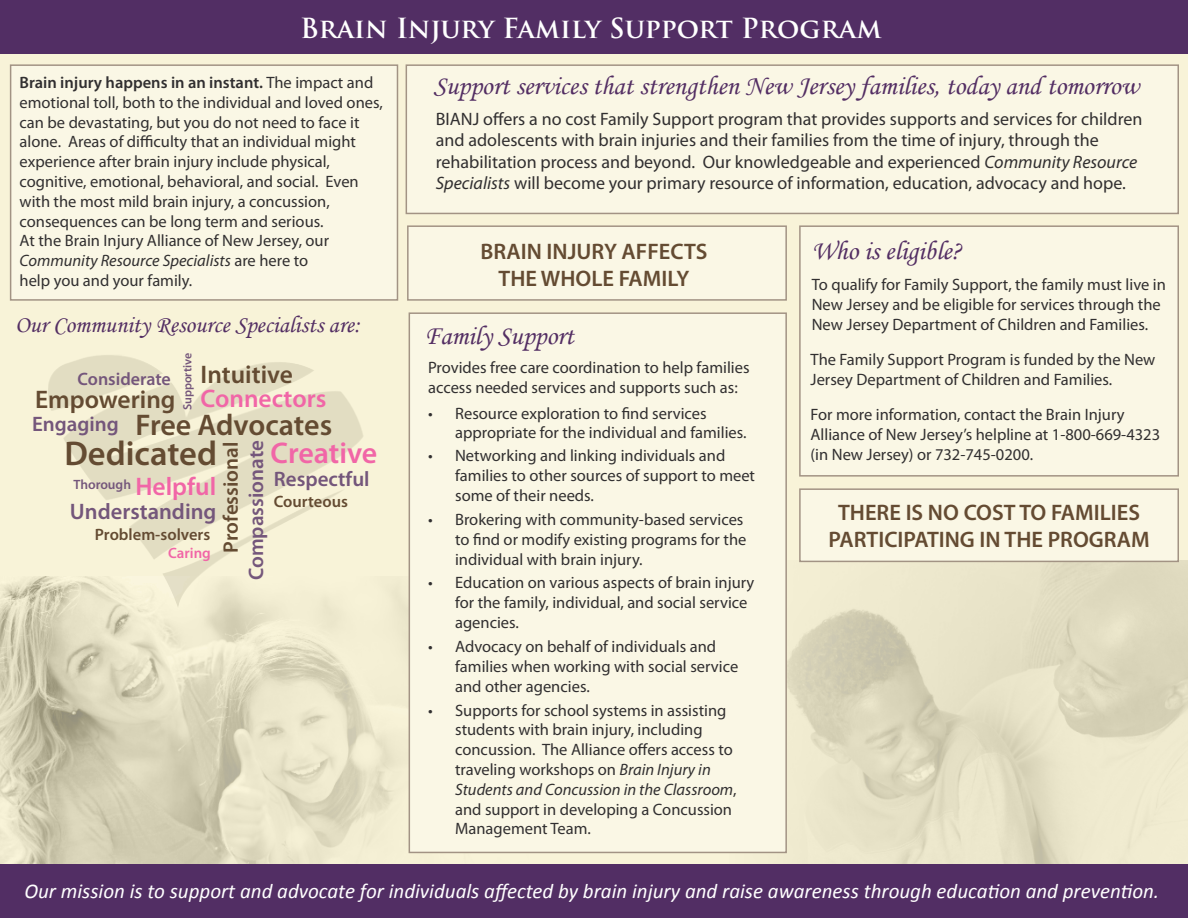
<style>
.page{position:relative;width:1188px;height:918px;background:#f8f3d8}
.page>*{position:absolute;margin:0;border:0;box-sizing:border-box;transform-origin:0 0}
.t1{font:600 34.5px "Myriad Pro";color:#644b32}
.t2{font:600 30px "Myriad Pro";letter-spacing:-.005em;color:#644b32}
.t3{font:600 30px "Myriad Pro";letter-spacing:-.005em;color:#f166a7}
.t4{font:27px "Monotype Corsiva";color:#532e63}
.t5{font:700 27px "Trajan Pro";color:#fff}
.t6{font:600 25.5px "Myriad Pro";color:#644b32}
.t7{font:600 25.5px "Myriad Pro";color:#f166a7}
.t8{font:24px "Monotype Corsiva";color:#532e63}
.t9{font:600 22.5px/27px "Myriad Pro";color:#644b32;text-align:center}
.t10{font:600 22.5px "Myriad Pro";color:#74567b}
.t11{font:italic 21px "Calibri";color:#fff}
.t12{font:600 21px "Myriad Pro";color:#74567b}
.t13{font:600 21px "Myriad Pro";color:#644b32}
.t14{font:18px/21.6px "Myriad Pro";color:#312f30}
.t15{font:600 18px "Myriad Pro";color:#74567b}
.t16{font:16.5px/19.8px "Myriad Pro";color:#312f30}
.t17{font:600 16.5px "Myriad Pro";color:#644b32}
.t18{font:600 15px "Myriad Pro";color:#f166a7}
.t19{font:600 13.5px "Myriad Pro";color:#74567b}
.t20{font:600 12px "Myriad Pro";color:#74567b}
.s1{font-weight:600}
.s2{font-style:italic}
</style>
<div class="page">
<div style="left:0;top:0;width:1188px;height:54px;background:#522e64"></div>
<img style="left:729px;top:561px;width:459px;height:303px">
<div style="left:406px;top:64px;width:773px;height:150px;background:#faf7e5;border:2px solid #a29384"></div>
<div style="left:799px;top:488px;width:380px;height:74px;background:#faf7e5;border:2px solid #a29384"></div>
<div style="left:10px;top:64px;width:388px;height:237px;background:#faf7e5;border:2px solid #a29384"></div>
<div style="left:799px;top:225px;width:380px;height:252px;background:#faf7e5;border:2px solid #a29384"></div>
<img style="left:0;top:577px;width:529px;height:287px">
<div style="left:0;top:864px;width:1188px;height:54px;background:#522e64"></div>
<img style="left:48px;top:355px;width:320px;height:255px">
<div style="left:409px;top:312px;width:378px;height:541px;background:#faf7e5;border:2px solid #a29384"></div>
<div style="left:407px;top:225px;width:380px;height:76px;background:#faf7e5;border:2px solid #a29384"></div>
<p class="t5" style="left:300px;top:11px;width:583px">Brain Injury Family Support Program</p>
<p class="t16" style="left:20px;top:72px;width:365px"><span class="s1">Brain injury happens in an instant.</span> The impact and emotional toll, both to the individual and loved ones, can be devastating, but you do not need to face it alone. Areas of difficulty that an individual might experience after brain injury include physical, cognitive, emotional, behavioral, and social. Even with the most mild brain injury, a concussion, consequences can be long term and serious.<br>At the Brain Injury Alliance of New Jersey, our <span class="s2">Community Resource Specialists</span> are here to<br>help you and your family.</p>
<p class="t4" style="left:433px;top:69px;width:707px">Support services that strengthen New Jersey families, today and tomorrow</p>
<p class="t14" style="left:436px;top:107px;width:708px">BIANJ offers a no cost Family Support program that provides supports and services for children and adolescents with brain injuries and their families from the time of injury, through the rehabilitation process and beyond. Our knowledgeable and experienced <span class="s2">Community Resource Specialists</span> will become your primary resource of information, education, advocacy and hope.</p>
<p class="t4" style="left:812px;top:234px;width:152px">Who is eligible?</p>
<p class="t16" style="left:812px;top:275px;width:356px">To qualify for Family Support, the family must live in<br>New Jersey and be eligible for services through the<br>New Jersey Department of Children and Families.</p>
<p class="t9" style="left:481px;top:237px;width:228px">BRAIN INJURY AFFECTS<br>THE WHOLE FAMILY</p>
<p class="t8" style="left:15px;top:310px;width:347px">Our Community Resource Specialists are:</p>
<p class="t4" style="left:424px;top:320px;width:151px">Family Support</p>
<p class="t20" style="left:180px;top:410px;width:59px;rotate:-90deg">Supportive</p>
<p class="t16" style="left:811px;top:350px;width:346px">The Family Support Program is funded by the New<br>Jersey Department of Children and Families.</p>
<p class="t16" style="left:428px;top:357px;width:323px">Provides free care coordination to help families access needed services and supports such as:</p>
<p class="t6" style="left:201px;top:359px;width:94px">Intuitive</p>
<p class="t15" style="left:78px;top:367px;width:95px">Considerate</p>
<p class="t7" style="left:201px;top:383px;width:127px">Connectors</p>
<p class="t6" style="left:35px;top:383px;width:142px">Empowering</p>
<p class="t16" style="left:455px;top:403px;width:293px;text-indent:-27px">• Resource exploration to find services appropriate for the individual and families.</p>
<p class="t16" style="left:455px;top:445px;width:301px;text-indent:-27px">• Networking and linking individuals and families to other sources of support to meet some of their needs.</p>
<p class="t16" style="left:455px;top:509px;width:293px;text-indent:-27px">• Brokering with community-based services to find or modify existing programs for the individual with brain injury.</p>
<p class="t16" style="left:455px;top:573px;width:301px;text-indent:-27px">• Education on various aspects of brain injury for the family, individual, and social service agencies.</p>
<p class="t16" style="left:455px;top:636px;width:285px;text-indent:-27px">• Advocacy on behalf of individuals and families when working with social service and other agencies.</p>
<p class="t16" style="left:455px;top:700px;width:283px;text-indent:-27px">• Supports for school systems in assisting students with brain injury, including concussion. The Alliance offers access to traveling workshops on <span class="s2">Brain Injury in Students and Concussion in the Classroom</span>, and support in developing a Concussion Management Team.</p>
<p class="t16" style="left:811px;top:405px;width:351px">For more information, contact the Brain Injury<br>Alliance of New Jersey’s helpline at 1-800-669-4323 (in New Jersey) or 732-745-0200.</p>
<p class="t2" style="left:135px;top:406px;width:198px">Free Advocates</p>
<p class="t3" style="left:270px;top:434px;width:108px">Creative</p>
<p class="t12" style="left:32px;top:411px;width:88px">Engaging</p>
<p class="t1" style="left:64px;top:431px;width:154px">Dedicated</p>
<p class="t10" style="left:70px;top:497px;width:148px">Understanding</p>
<p class="t12" style="left:243px;top:580px;width:141px;rotate:-90deg">Compassionate</p>
<p class="t13" style="left:217px;top:553px;width:112px;rotate:-90deg">Professional</p>
<p class="t12" style="left:274px;top:466px;width:97px">Respectful</p>
<p class="t7" style="left:135px;top:470px;width:82px">Helpful</p>
<p class="t19" style="left:73px;top:476px;width:59px">Thorough</p>
<p class="t17" style="left:274px;top:491px;width:76px">Courteous</p>
<p class="t9" style="left:828px;top:499px;width:323px">THERE IS NO COST TO FAMILIES<br>PARTICIPATING IN THE PROGRAM</p>
<p class="t17" style="left:95px;top:524px;width:117px">Problem-solvers</p>
<p class="t18" style="left:168px;top:543px;width:44px">Caring</p>
<p class="t11" style="left:24px;top:877px;width:1136px">Our mission is to support and advocate for individuals affected by brain injury and raise awareness through education and prevention.</p>
</div>
